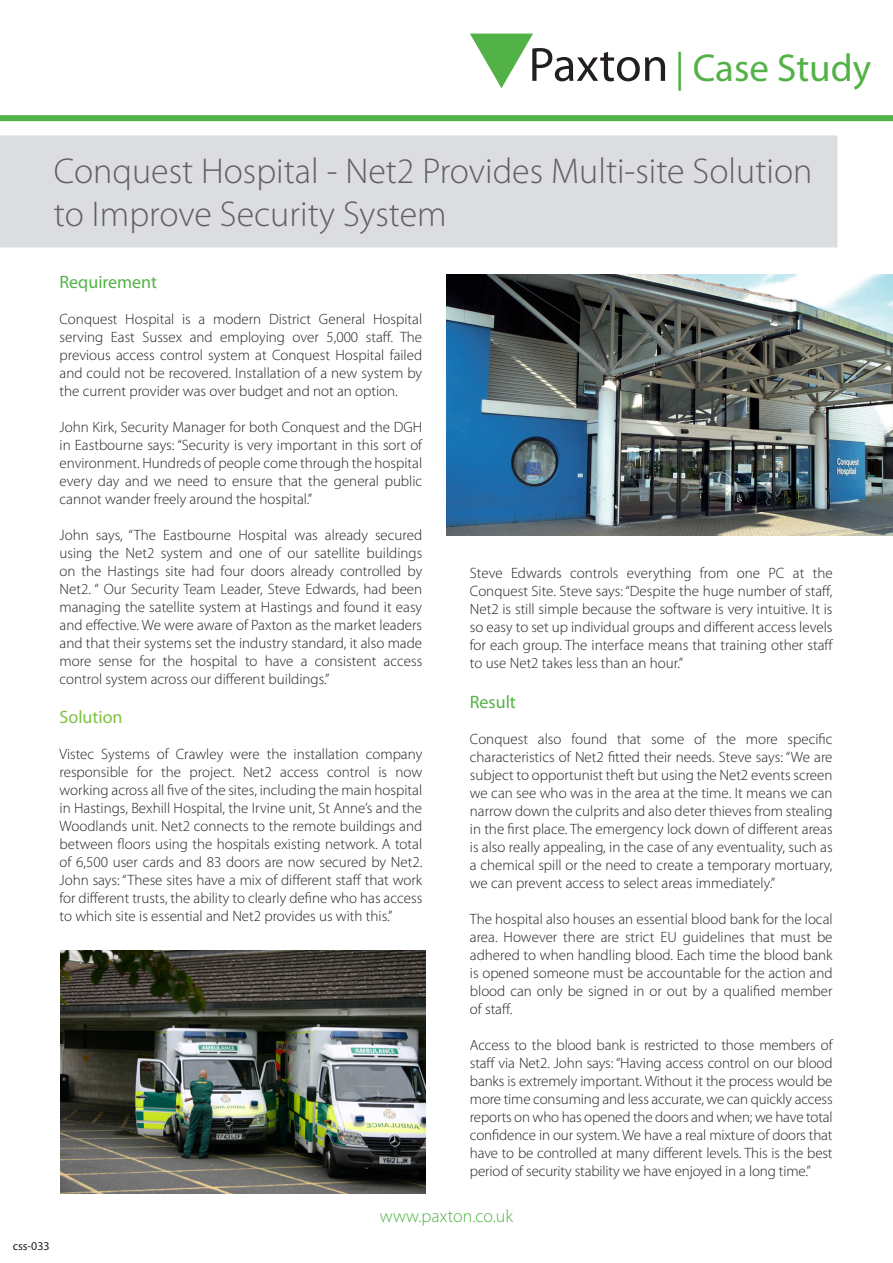
<style>
.page{position:relative;width:893px;height:1263px;background:#fff}
.page>*{position:absolute;margin:0;border:0;box-sizing:border-box;transform-origin:0 0}
.t1{font:39px "Myriad Pro";color:#53b247}
.Main_Header{font:300 36px/43.2px "Myriad Pro";color:#616164}
.Body_copy{font:18px "Myriad Pro";color:#53b247}
.Website{font:300 18px "Myriad Pro";color:#53b247}
.Body_copy-2{font:18px "Myriad Pro";color:#7fc241}
.Body_copy-3{font:300 15px/18px "Myriad Pro";color:#231f20;text-align:justify}
.Part_code{font:12px "Myriad Pro";color:#231f20}
</style>
<div class="page">
<div style="left:0;top:135px;width:838px;height:113px;background:#dcdddf"></div>
<div style="left:0;top:115px;width:893px;height:6px;background:#53b247"></div>
<img style="left:60px;top:950px;width:366px;height:244px">
<img style="left:446px;top:274px;width:447px;height:262px">
<svg style="left:470px;top:34px;width:195px;height:54px"></svg>
<p class="t1" style="left:675px;top:44px;width:197px">| Case Study</p>
<p class="Main_Header" style="left:54px;top:149px;width:760px">Conquest Hospital - Net2 Provides Multi-site Solution to Improve Security System</p>
<p class="Body_copy" style="left:60px;top:271px;width:99px">Requirement</p>
<p class="Body_copy-3" style="left:60px;top:310px;width:364px">Conquest Hospital is a modern District General Hospital serving East Sussex and employing over 5,000 staff. The previous access control system at Conquest Hospital failed and could not be recovered. Installation of a new system by the current provider was over budget and not an option.</p>
<p class="Body_copy-3" style="left:60px;top:418px;width:364px">John Kirk, Security Manager for both Conquest and the DGH in Eastbourne says: “Security is very important in this sort of environment. Hundreds of people come through the hospital every day and we need to ensure that the general public cannot wander freely around the hospital.”</p>
<p class="Body_copy-3" style="left:60px;top:526px;width:364px">John says, “The Eastbourne Hospital was already secured using the Net2 system and one of our satellite buildings on the Hastings site had four doors already controlled by Net2. “ Our Security Team Leader, Steve Edwards, had been managing the satellite system at Hastings and found it easy and effective. We were aware of Paxton as the market leaders and that their systems set the industry standard, it also made more sense for the hospital to have a consistent access control system across our different buildings.”</p>
<p class="Body_copy-2" style="left:60px;top:706px;width:65px">Solution</p>
<p class="Body_copy-3" style="left:60px;top:745px;width:364px">Vistec Systems of Crawley were the installation company responsible for the project. Net2 access control is now working across all five of the sites, including the main hospital in Hastings, Bexhill Hospital, the Irvine unit, St Anne’s and the Woodlands unit. Net2 connects to the remote buildings and between floors using the hospitals existing network. A total of 6,500 user cards and 83 doors are now secured by Net2.<br>John says: “These sites have a mix of different staff that work for different trusts, the ability to clearly define who has access to which site is essential and Net2 provides us with this.”</p>
<p class="Body_copy-3" style="left:470px;top:564px;width:365px">Steve Edwards controls everything from one PC at the Conquest Site. Steve says: “Despite the huge number of staff, Net2 is still simple because the software is very intuitive. It is so easy to set up individual groups and different access levels for each group. The interface means that training other staff to use Net2 takes less than an hour.”</p>
<p class="Body_copy" style="left:470px;top:691px;width:48px">Result</p>
<p class="Body_copy-3" style="left:470px;top:730px;width:364px">Conquest also found that some of the more specific characteristics of Net2 fitted their needs. Steve says: “We are subject to opportunist theft but using the Net2 events screen we can see who was in the area at the time. It means we can narrow down the culprits and also deter thieves from stealing in the first place. The emergency lock down of different areas is also really appealing, in the case of any eventuality, such as a chemical spill or the need to create a temporary mortuary, we can prevent access to select areas immediately.”</p>
<p class="Body_copy-3" style="left:470px;top:910px;width:364px">The hospital also houses an essential blood bank for the local area. However there are strict EU guidelines that must be adhered to when handling blood. Each time the blood bank is opened someone must be accountable for the action and blood can only be signed in or out by a qualified member of staff.</p>
<p class="Body_copy-3" style="left:470px;top:1036px;width:364px">Access to the blood bank is restricted to those members of staff via Net2. John says: “Having access control on our blood banks is extremely important. Without it the process would be more time consuming and less accurate, we can quickly access reports on who has opened the doors and when; we have total confidence in our system. We have a real mixture of doors that have to be controlled at many different levels. This is the best period of security stability we have enjoyed in a long time.”</p>
<p class="Part_code" style="left:13px;top:1239px;width:39px">css-033</p>
<p class="Website" style="left:380px;top:1206px;width:135px">www.paxton.co.uk</p>
</div>
